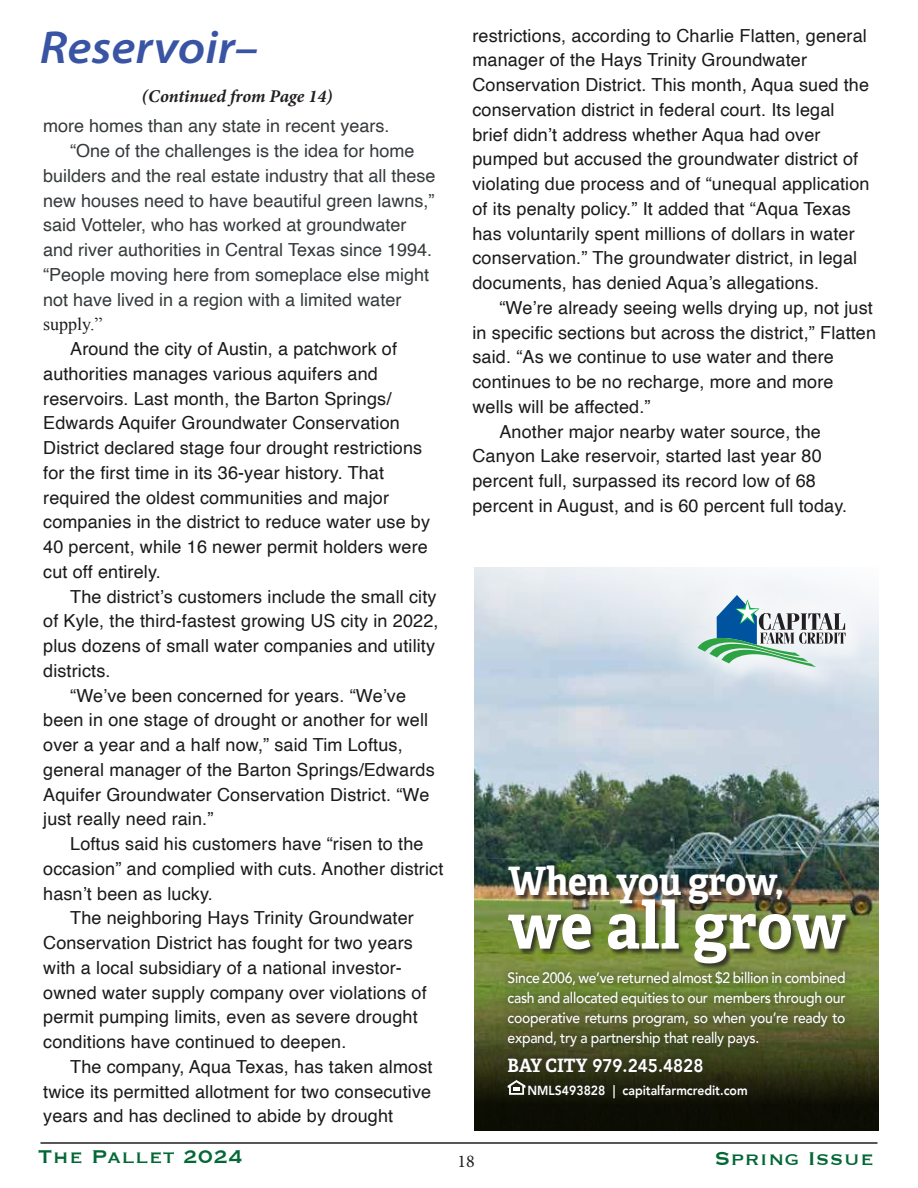
<style>
.page{position:relative;width:918px;height:1188px;background:#fff}
.page>*{position:absolute;margin:0;border:0;box-sizing:border-box;transform-origin:0 0}
.t1{font:700 65.25px "Adelle PE";letter-spacing:.01em;color:#fff;scale:.93 1}
.t2{font:italic 600 semi-expanded 46.5px "Myriad Pro";color:#3954a4}
.t3{font:700 39.15px "Adelle PE";letter-spacing:-.015em;color:#fff;scale:.93 1}
.t4{font:24px "Copperplate";letter-spacing:.02em;color:#046736}
.t5{font:800 18.45px "Avenir LT Pro";color:#fff;scale:.93 1}
.t6{font:18px/24.8px "Helvetica";letter-spacing:.01em;color:#1a1a1a}
.t7{font:18px "Helvetica";color:#363a3c}
.t8{font:italic 700 18px "Minion Pro";letter-spacing:-.005em;color:#231f20}
.t9{font:18px "Times New Roman";color:#1a1a1a}
.t10{font:18px "Minion Pro";color:#231f20}
.t11{font:500 15px/20.1px "Avenir LT Pro";letter-spacing:-.02em;color:#fff;text-align:justify;scale:.93 1}
.t12{font:800 13.2px "Avenir LT Pro";color:#fff;scale:.93 1}
.s1{font-family:"Adelle PE";font-weight:700}
</style>
<div class="page">
<hr style="left:40px;top:1142px;width:838px;height:2px;background:#231f20">
<img style="left:474px;top:717px;width:404px;height:273px">
<svg style="left:474px;top:567px;width:404px;height:150px;background:#d0dce7"></svg>
<div style="left:474px;top:990px;width:404px;height:141px;background:linear-gradient(to bottom,#7a893d,#000)"></div>
<div style="left:521px;top:1077px;width:233px;height:28px;background:#231f20;opacity:.75"></div>
<div style="left:502px;top:1074px;width:29px;height:27px;background:#231f20;opacity:.75"></div>
<svg style="left:508px;top:1080px;width:17px;height:15px"></svg>
<div style="left:672px;top:567px;width:199px;height:128px;background:#fff;opacity:.75"></div>
<svg style="left:698px;top:595px;width:148px;height:72px"></svg>
<div style="left:502px;top:1051px;width:207px;height:28px;background:#231f20;opacity:.75"></div>
<div style="left:500px;top:963px;width:353px;height:92px;background:#231f20;opacity:.75"></div>
<div style="left:509px;top:866px;width:280px;height:45px;background:#231f20;opacity:.75"></div>
<div style="left:509px;top:900px;width:343px;height:71px;background:#231f20;opacity:.75"></div>
<h2 class="t2" style="left:40px;top:17px;width:220px">Reservoir–</h2>
<p class="t6" style="left:472px;top:23px;width:399px">restrictions, according to Charlie Flatten, general manager of the Hays Trinity Groundwater Conservation District. This month, Aqua sued the conservation district in federal court. Its legal brief didn’t address whether Aqua had over pumped but accused the groundwater district of violating due process and of “unequal application of its penalty policy.” It added that “Aqua Texas has voluntarily spent millions of dollars in water conservation.” The groundwater district, in legal documents, has denied Aqua’s allegations.</p>
<p class="t6" style="left:500px;top:296px;width:375px">“We’re already seeing wells drying up, not just</p>
<p class="t6" style="left:472px;top:320px;width:405px">in specific sections but across the district,” Flatten</p>
<p class="t6" style="left:472px;top:345px;width:363px">said. “As we continue to use water and there</p>
<p class="t6" style="left:472px;top:370px;width:363px">continues to be no recharge, more and more</p>
<p class="t6" style="left:472px;top:395px;width:180px">wells will be affected.”</p>
<p class="t6" style="left:500px;top:419px;width:323px">Another major nearby water source, the</p>
<p class="t6" style="left:472px;top:444px;width:351px">Canyon Lake reservoir, started last year 80</p>
<p class="t6" style="left:472px;top:469px;width:345px">percent full, surpassed its record low of 68</p>
<p class="t6" style="left:472px;top:494px;width:376px">percent in August, and is 60 percent full today.</p>
<p class="t8" style="left:142px;top:84px;width:192px">(Continued from Page 14)</p>
<p class="t7" style="left:43px;top:112px;width:348px">more homes than any state in recent years.</p>
<p class="t7" style="left:70px;top:137px;width:346px">“One of the challenges is the idea for home</p>
<p class="t7" style="left:43px;top:162px;width:394px">builders and the real estate industry that all these</p>
<p class="t7" style="left:43px;top:186px;width:393px">new houses need to have beautiful green lawns,”</p>
<p class="t7" style="left:43px;top:211px;width:365px">said Votteler, who has worked at groundwater</p>
<p class="t7" style="left:43px;top:236px;width:390px">and river authorities in Central Texas since 1994.</p>
<p class="t7" style="left:43px;top:261px;width:388px">“People moving here from someplace else might</p>
<p class="t7" style="left:43px;top:285px;width:360px">not have lived in a region with a limited water</p>
<p class="t9" style="left:43px;top:312px;width:61px">supply.”</p>
<p class="t6" style="left:43px;top:337px;width:388px;text-indent:27px">Around the city of Austin, a patchwork of authorities manages various aquifers and reservoirs. Last month, the Barton Springs/ Edwards Aquifer Groundwater Conservation District declared stage four drought restrictions for the first time in its 36-year history. That required the oldest communities and major companies in the district to reduce water use by 40 percent, while 16 newer permit holders were cut off entirely.</p>
<p class="t6" style="left:70px;top:584px;width:368px">The district’s customers include the small city</p>
<p class="t6" style="left:43px;top:609px;width:397px">of Kyle, the third-fastest growing US city in 2022,</p>
<p class="t6" style="left:43px;top:634px;width:393px">plus dozens of small water companies and utility</p>
<p class="t6" style="left:43px;top:659px;width:69px">districts.</p>
<p class="t6" style="left:70px;top:683px;width:337px">“We’ve been concerned for years. “We’ve</p>
<p class="t6" style="left:43px;top:708px;width:386px">been in one stage of drought or another for well</p>
<p class="t6" style="left:43px;top:733px;width:361px">over a year and a half now,” said Tim Loftus,</p>
<p class="t6" style="left:43px;top:758px;width:393px">general manager of the Barton Springs/Edwards</p>
<p class="t6" style="left:43px;top:782px;width:388px">Aquifer Groundwater Conservation District. “We</p>
<p class="t6" style="left:43px;top:807px;width:172px">just really need rain.”</p>
<p class="t6" style="left:70px;top:832px;width:355px">Loftus said his customers have “risen to the</p>
<p class="t6" style="left:43px;top:857px;width:402px">occasion” and complied with cuts. Another district</p>
<p class="t6" style="left:43px;top:881px;width:171px">hasn’t been as lucky.</p>
<p class="t6" style="left:70px;top:906px;width:345px">The neighboring Hays Trinity Groundwater</p>
<p class="t6" style="left:43px;top:931px;width:371px">Conservation District has fought for two years</p>
<p class="t6" style="left:43px;top:956px;width:360px">with a local subsidiary of a national investor-</p>
<p class="t6" style="left:43px;top:980px;width:385px">owned water supply company over violations of</p>
<p class="t6" style="left:43px;top:1005px;width:376px">permit pumping limits, even as severe drought</p>
<p class="t6" style="left:43px;top:1030px;width:305px">conditions have continued to deepen.</p>
<p class="t6" style="left:70px;top:1055px;width:364px">The company, Aqua Texas, has taken almost</p>
<p class="t6" style="left:43px;top:1079px;width:390px">twice its permitted allotment for two consecutive</p>
<p class="t6" style="left:43px;top:1104px;width:352px">years and has declined to abide by drought</p>
<h3 class="t3" style="left:508px;top:852px;width:298px">When you grow,</h3>
<h1 class="t1" style="left:508px;top:878px;width:365px">we all grow</h1>
<p class="t11" style="left:508px;top:968px;width:365px">Since 2006, we’ve returned almost $2 billion in combined cash and allocated equities to our members through our cooperative returns program, so when you’re ready to expand, try a partnership that really pays.</p>
<p class="t5" style="left:508px;top:1055px;width:212px"><span class="s1">BAY CITY</span> 979.245.4828</p>
<p class="t12" style="left:528px;top:1082px;width:238px">NMLS493828 | capitalfarmcredit.com</p>
<h3 class="t4" style="left:38px;top:1141px;width:207px">The Pallet 2024</h3>
<p class="t10" style="left:457px;top:1149px;width:19px">18</p>
<h3 class="t4" style="left:714px;top:1143px;width:161px">Spring Issue</h3>
</div>
